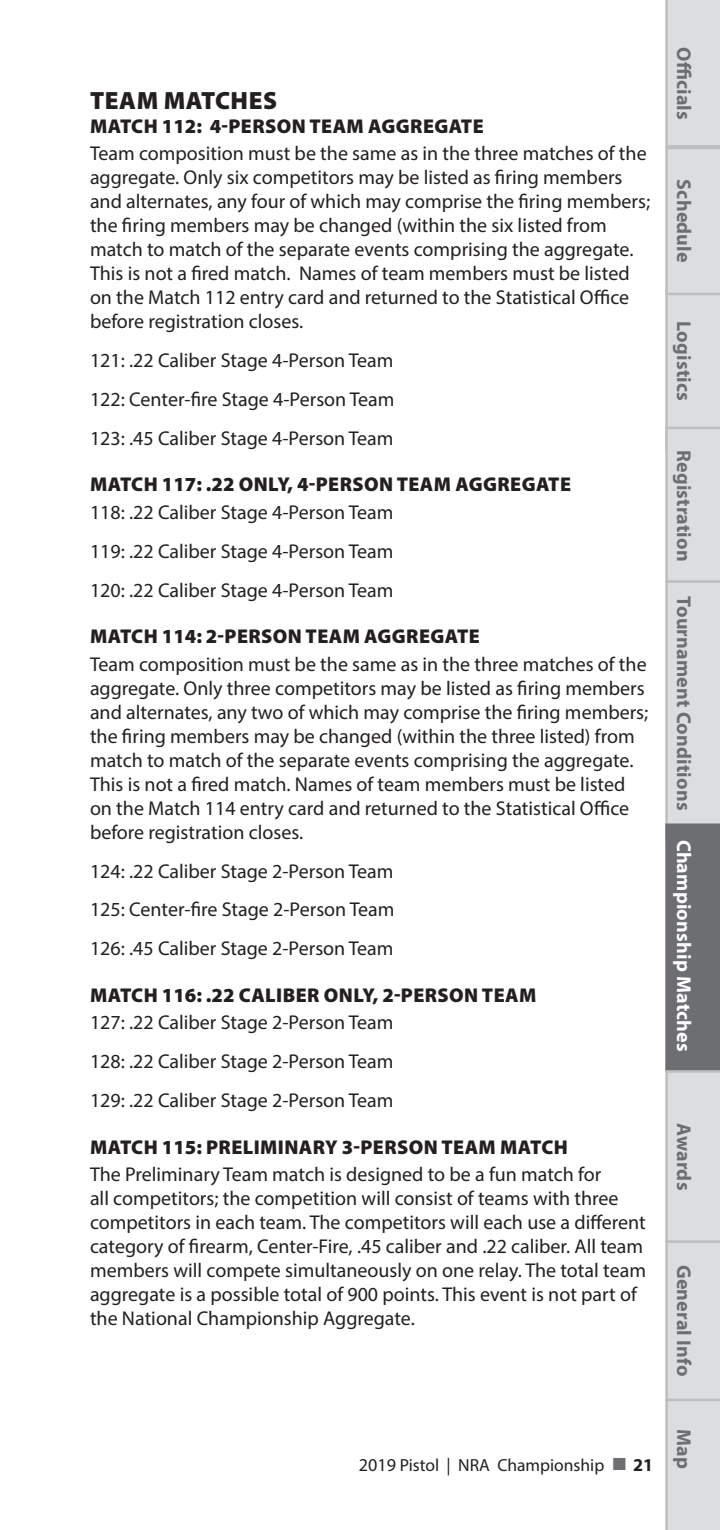
<style>
.page{position:relative;width:720px;height:1530px;background:#fff}
.page>*{position:absolute;margin:0;border:0;box-sizing:border-box;transform-origin:0 0}
.t1{font:900 25px "Myriad Pro";letter-spacing:.02em;color:#231f20}
.t2{font:20px/24px "Myriad Pro";color:#231f20;text-align:justify}
.t3{font:900 20px "Myriad Pro";letter-spacing:.02em;color:#231f20}
.t4{font:700 20px "Myriad Pro";letter-spacing:.01em;color:#6d6e71}
.t5{font:700 20px "Myriad Pro";letter-spacing:.01em;color:#fff}
.t6{font:17.5px "Myriad Pro";color:#231f20}
.s1{font-size:18px}
.s2{color:#6d6e71}
.s3{font-weight:700;font-size:18px}
</style>
<div class="page">
<svg style="left:665px;top:0;width:55px;height:1530px;background:#c8c9cb"></svg>
<p class="t1" style="left:90px;top:84px;width:188px">TEAM MATCHES</p>
<p class="t3" style="left:90px;top:113px;width:395px">MATCH 112: 4-PERSON TEAM AGGREGATE</p>
<p class="t2" style="left:90px;top:141px;width:562px;text-align:left">Team composition must be the same as in the three matches of the aggregate. Only six competitors may be listed as firing members and alternates, any four of which may comprise the firing members; the firing members may be changed (within the six listed from match to match of the separate events comprising the aggregate.<br>This is not a fired match. Names of team members must be listed on the Match 112 entry card and returned to the Statistical Office before registration closes.</p>
<p class="t2" style="left:90px;top:341px;width:306px;line-height:38.8px">121: .22 Caliber Stage 4-Person Team 122: Center-fire Stage 4-Person Team 123: .45 Caliber Stage 4-Person Team</p>
<p class="t3" style="left:90px;top:471px;width:482px">MATCH 117: .22 ONLY, 4-PERSON TEAM AGGREGATE</p>
<p class="t2" style="left:90px;top:493px;width:305px;line-height:38.8px">118: .22 Caliber Stage 4-Person Team 119: .22 Caliber Stage 4-Person Team 120: .22 Caliber Stage 4-Person Team</p>
<p class="t3" style="left:90px;top:623px;width:391px">MATCH 114: 2-PERSON TEAM AGGREGATE</p>
<p class="t2" style="left:90px;top:652px;width:560px;text-align:left">Team composition must be the same as in the three matches of the aggregate. Only three competitors may be listed as firing members and alternates, any two of which may comprise the firing members; the firing members may be changed (within the three listed) from match to match of the separate events comprising the aggregate.<br>This is not a fired match. Names of team members must be listed on the Match 114 entry card and returned to the Statistical Office before registration closes.</p>
<p class="t2" style="left:90px;top:851px;width:306px;line-height:38.8px">124: .22 Caliber Stage 2-Person Team 125: Center-fire Stage 2-Person Team 126: .45 Caliber Stage 2-Person Team</p>
<p class="t3" style="left:90px;top:982px;width:448px">MATCH 116: .22 CALIBER ONLY, 2-PERSON TEAM</p>
<p class="t2" style="left:90px;top:1003px;width:305px;line-height:38.8px">127: .22 Caliber Stage 2-Person Team 128: .22 Caliber Stage 2-Person Team 129: .22 Caliber Stage 2-Person Team</p>
<p class="t3" style="left:90px;top:1133px;width:479px">MATCH 115: PRELIMINARY 3-PERSON TEAM MATCH</p>
<p class="t2" style="left:90px;top:1162px;width:558px;text-align:left">The Preliminary Team match is designed to be a fun match for<br>all competitors; the competition will consist of teams with three competitors in each team. The competitors will each use a different category of firearm, Center-Fire, .45 caliber and .22 caliber. All team members will compete simultaneously on one relay. The total team aggregate is a possible total of 900 points. This event is not part of the National Championship Aggregate.</p>
<p class="t6" style="left:359px;top:1454px;width:296px"><span class="s1">2019</span> Pistol | NRA Championship <span class="s2">■</span> <span class="s3">21</span></p>
<p class="t4" style="left:697px;top:47px;width:74px;rotate:90deg">Officials</p>
<p class="t4" style="left:697px;top:179px;width:85px;rotate:90deg">Schedule</p>
<p class="t4" style="left:697px;top:321px;width:81px;rotate:90deg">Logistics</p>
<p class="t4" style="left:697px;top:450px;width:113px;rotate:90deg">Registration</p>
<p class="t4" style="left:697px;top:596px;width:216px;rotate:90deg">Tournament Conditions</p>
<p class="t5" style="left:697px;top:840px;width:214px;rotate:90deg">Championship Matches</p>
<p class="t4" style="left:697px;top:1123px;width:69px;rotate:90deg">Awards</p>
<p class="t4" style="left:697px;top:1265px;width:113px;rotate:90deg">General Info</p>
<p class="t4" style="left:697px;top:1429px;width:41px;rotate:90deg">Map</p>
</div>
